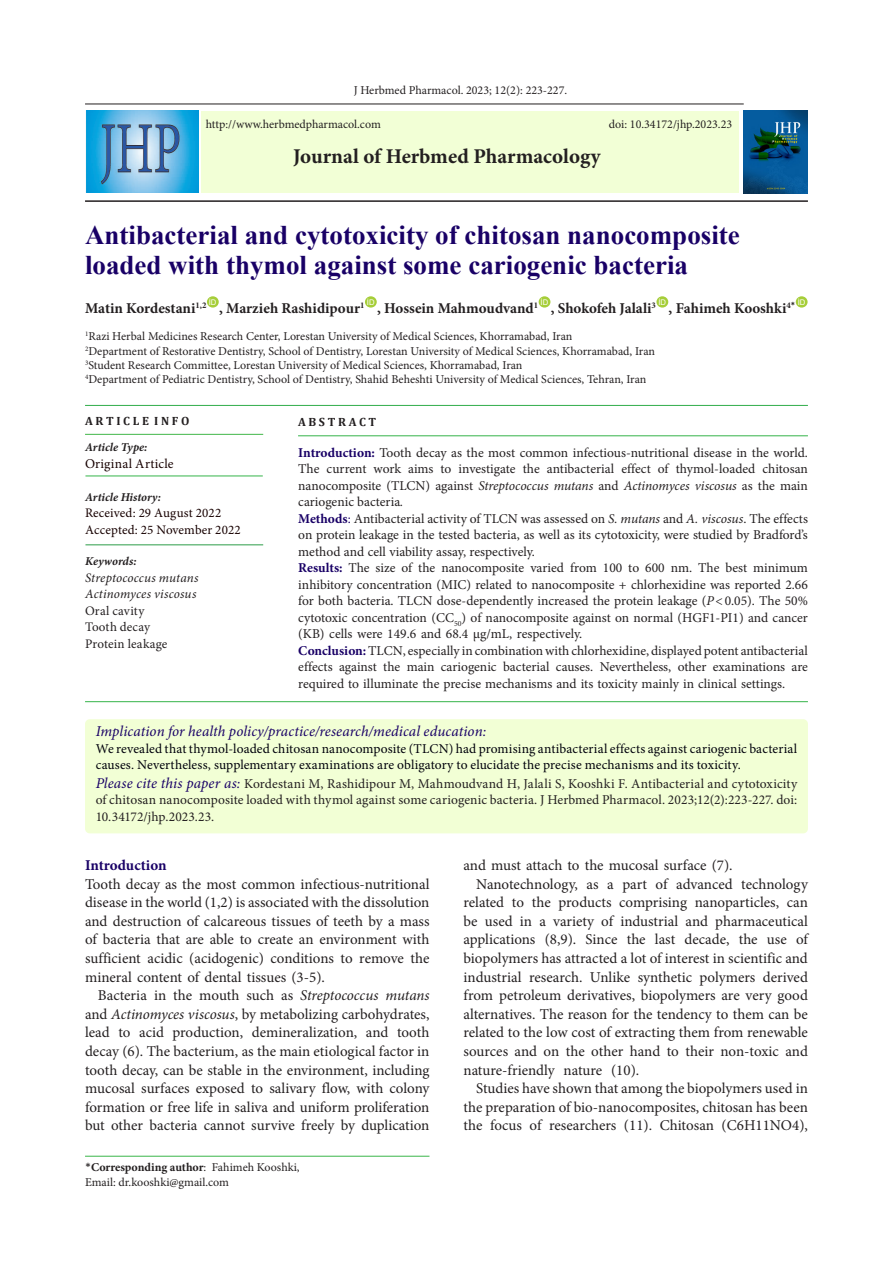
<style>
.page{position:relative;width:893px;height:1263px;background:#fff}
.page>*{position:absolute;margin:0;border:0;box-sizing:border-box;transform-origin:0 0}
.t1{font:700 27px/30px "Times New Roman";color:#190066}
.t2{font:700 21px "Minion Pro";color:#231f20}
.t3{font:15px/18.6px "Minion Pro";letter-spacing:-.005em;color:#231f20;text-align:justify}
.t4{font:700 15px "Minion Pro";color:#231f20}
.abstract{font:italic 15px "Minion Pro";letter-spacing:.005em;color:#190066}
.t5{font:700 15px "Minion Pro";letter-spacing:-.005em;color:#190066}
.abstract-2{font:13.5px/16.5px "Minion Pro";color:#231f20;text-align:justify}
.abstract-3{font:13.5px/16.5px "Minion Pro";letter-spacing:.01em;color:#00000b}
.t6{font:13.5px "Minion Pro";letter-spacing:.025em;color:#170000}
.t7{font:13.05px "Minion Pro";letter-spacing:.005em;color:#170000}
.t8{font:italic 13.05px "Minion Pro";letter-spacing:.01em;color:#231f20}
.t9{font:13.05px "Minion Pro";letter-spacing:.015em;color:#231f20}
.t10{font:12px "Minion Pro";color:#231f20}
.t11{font:700 12px "Minion Pro";color:#231f20}
.t12{font:italic 700 12px "Minion Pro";color:#231f20}
.t13{font:700 12px "Cambria";color:#231f20}
.t14{font:7.8px "Arial";color:#fff}
.s1{font-weight:700;color:#190066}
.s2{font-style:italic}
.s3{color:#190066}
.s4{font-style:italic;font-size:15px;color:#190066}
.s5{font-family:"Calibri";font-weight:400}
.s6{font-weight:400}
</style>
<div class="page">
<hr style="left:85px;top:104px;width:659px;height:1px;background:#231f20">
<hr style="left:85px;top:200px;width:723px;height:2px;background:#231f20">
<div style="left:201px;top:111px;width:538px;height:81px;background:#f2ffd6"></div>
<div style="left:207px;top:296px;width:12px;height:12px;background:#a6ce39;border-radius:50%"></div>
<div style="left:365px;top:296px;width:12px;height:12px;background:#a6ce39;border-radius:50%"></div>
<div style="left:539px;top:296px;width:11px;height:12px;background:#a6ce39;border-radius:50%"></div>
<div style="left:656px;top:296px;width:12px;height:12px;background:#a6ce39;border-radius:50%"></div>
<div style="left:796px;top:296px;width:12px;height:12px;background:#a6ce39;border-radius:50%"></div>
<hr style="left:85px;top:1156px;width:344px;height:1px;background:#3ab54a">
<div style="left:85px;top:719px;width:723px;height:114px;background:#f2ffd5;border-radius:5px"></div>
<hr style="left:298px;top:435px;width:510px;height:1px;background:#35b44a">
<hr style="left:85px;top:405px;width:723px;height:1px;background:#30ad4a">
<hr style="left:85px;top:701px;width:723px;height:1px;background:#35b44a">
<hr style="left:85px;top:434px;width:178px;height:1px;background:#42b649">
<hr style="left:85px;top:544px;width:178px;height:1px;background:#2c9c47">
<hr style="left:85px;top:476px;width:178px;height:1px;background:#35b44a">
<img style="left:744px;top:111px;width:64px;height:83px">
<img style="left:85px;top:111px;width:114px;height:81px">
<p class="t10" style="left:354px;top:82px;width:215px">J Herbmed Pharmacol. 2023; 12(2): 223-227.</p>
<p class="t10" style="left:206px;top:116px;width:177px">http://www.herbmedpharmacol.com</p>
<p class="t10" style="left:609px;top:116px;width:125px">doi: 10.34172/jhp.2023.23</p>
<p class="t2" style="left:293px;top:142px;width:309px">Journal of Herbmed Pharmacology</p>
<p class="t1" style="left:85px;top:219px;width:656px">Antibacterial and cytotoxicity of chitosan nanocomposite loaded with thymol against some cariogenic bacteria</p>
<p class="t4" style="left:85px;top:298px;width:123px">Matin Kordestani<sup>1,2</sup></p>
<p class="t14" style="left:209px;top:297px;width:9px">ID</p>
<p class="t14" style="left:367px;top:297px;width:9px">ID</p>
<p class="t14" style="left:541px;top:297px;width:9px">ID</p>
<p class="t14" style="left:658px;top:297px;width:9px">ID</p>
<p class="t4" style="left:669px;top:298px;width:128px">, Fahimeh Kooshki<sup>4</sup><sup>*</sup></p>
<p class="t14" style="left:798px;top:297px;width:9px">ID</p>
<p class="t4" style="left:219px;top:298px;width:147px">, Marzieh Rashidipour<sup>1</sup></p>
<p class="t4" style="left:377px;top:298px;width:163px">, Hossein Mahmoudvand<sup>1</sup></p>
<p class="t4" style="left:551px;top:298px;width:107px">, Shokofeh Jalali<sup>3</sup></p>
<p class="t10" style="left:85px;top:328px;width:489px"><sup>1</sup>Razi Herbal Medicines Research Center, Lorestan University of Medical Sciences, Khorramabad, Iran</p>
<p class="t10" style="left:85px;top:343px;width:571px"><sup>2</sup>Department of Restorative Dentistry, School of Dentistry, Lorestan University of Medical Sciences, Khorramabad, Iran</p>
<p class="t10" style="left:85px;top:357px;width:439px"><sup>3</sup>Student Research Committee, Lorestan University of Medical Sciences, Khorramabad, Iran</p>
<p class="t10" style="left:85px;top:372px;width:563px"><sup>4</sup>Department of Pediatric Dentistry, School of Dentistry, Shahid Beheshti University of Medical Sciences, Tehran, Iran</p>
<p class="t13" style="left:85px;top:413px;width:106px">A R T I C L E I N F O</p>
<p class="t12" style="left:85px;top:439px;width:64px">Article Type:</p>
<p class="t6" style="left:85px;top:454px;width:90px">Original Article</p>
<p class="t12" style="left:85px;top:488px;width:78px">Article History:</p>
<p class="t7" style="left:85px;top:504px;width:138px">Received: 29 August 2022</p>
<p class="t7" style="left:85px;top:521px;width:157px">Accepted: 25 November 2022</p>
<p class="t12" style="left:85px;top:553px;width:53px">Keywords:</p>
<p class="t8" style="left:85px;top:569px;width:115px">Streptococcus mutans</p>
<p class="t8" style="left:85px;top:585px;width:113px">Actinomyces viscosus</p>
<p class="t9" style="left:85px;top:602px;width:61px">Oral cavity</p>
<p class="t9" style="left:85px;top:618px;width:67px">Tooth decay</p>
<p class="t9" style="left:85px;top:635px;width:84px">Protein leakage</p>
<p class="t13" style="left:298px;top:413px;width:80px">A B S T R A C T</p>
<p class="abstract-2" style="left:298px;top:444px;width:511px"><span class="s1">Introduction:</span> Tooth decay as the most common infectious-nutritional disease in the world.<br>The current work aims to investigate the antibacterial effect of thymol-loaded chitosan nanocomposite (TLCN) against <span class="s2">Streptococcus mutans</span> and <span class="s2">Actinomyces viscosus</span> as the main cariogenic bacteria<span class="s2">.</span></p>
<p class="abstract-2" style="left:298px;top:510px;width:511px"><span class="s1">Methods</span><span class="s3">:</span> Antibacterial activity of TLCN was assessed on <span class="s2">S. mutans</span> and <span class="s2">A. viscosus</span>. The effects on protein leakage in the tested bacteria, as well as its cytotoxicity, were studied by Bradford’s method and cell viability assay, respectively.</p>
<p class="abstract-2" style="left:298px;top:560px;width:511px"><span class="s1">Results:</span> The size of the nanocomposite varied from 100 to 600 nm. The best minimum inhibitory concentration (MIC) related to nanocomposite + chlorhexidine was reported 2.66 for both bacteria. TLCN dose-dependently increased the protein leakage (<span class="s2">P</span>&lt;0.05). The 50% cytotoxic concentration (CC<sub>50</sub>) of nanocomposite against on normal (HGF1-PI1) and cancer (KB) cells were 149.6 and 68.4 μg/mL, respectively.</p>
<p class="abstract-2" style="left:298px;top:642px;width:511px"><span class="s1">Conclusion:</span> TLCN, especially in combination with chlorhexidine, displayed potent antibacterial effects against the main cariogenic bacterial causes. Nevertheless, other examinations are required to illuminate the precise mechanisms and its toxicity mainly in clinical settings.</p>
<p class="abstract" style="left:96px;top:721px;width:392px">Implication for health policy/practice/research/medical education:</p>
<p class="abstract-3" style="left:96px;top:740px;width:703px">We revealed that thymol-loaded chitosan nanocomposite (TLCN) had promising antibacterial effects against cariogenic bacterial causes. Nevertheless, supplementary examinations are obligatory to elucidate the precise mechanisms and its toxicity.</p>
<p class="abstract-2" style="left:96px;top:775px;width:703px"><span class="s4">Please cite this paper as:</span> Kordestani M, Rashidipour M, Mahmoudvand H, Jalali S, Kooshki F. Antibacterial and cytotoxicity of chitosan nanocomposite loaded with thymol against some cariogenic bacteria. J Herbmed Pharmacol. 2023;12(2):223-227. doi:<br>10.34172/jhp.2023.23.</p>
<p class="t5" style="left:85px;top:854px;width:83px">Introduction</p>
<p class="t3" style="left:85px;top:874px;width:346px">Tooth decay as the most common infectious-nutritional disease in the world (1,2) is associated with the dissolution and destruction of calcareous tissues of teeth by a mass of bacteria that are able to create an environment with sufficient acidic (acidogenic) conditions to remove the mineral content of dental tissues (3-5).</p>
<p class="t3" style="left:85px;top:986px;width:346px;text-indent:13px">Bacteria in the mouth such as <span class="s2">Streptococcus mutans </span>and <span class="s2">Actinomyces viscosus</span>, by metabolizing carbohydrates, lead to acid production, demineralization, and tooth decay (6). The bacterium, as the main etiological factor in tooth decay, can be stable in the environment, including mucosal surfaces exposed to salivary flow, with colony formation or free life in saliva and uniform proliferation but other bacteria cannot survive freely by duplication</p>
<p class="t11" style="left:85px;top:1159px;width:216px"><span class="s5">*</span>Corresponding author<span class="s6">: Fahimeh Kooshki,</span></p>
<p class="t10" style="left:85px;top:1174px;width:146px">Email: dr.kooshki@gmail.com</p>
<p class="t3" style="left:463px;top:856px;width:271px">and must attach to the mucosal surface (7).</p>
<p class="t3" style="left:463px;top:874px;width:346px;text-indent:13px">Nanotechnology, as a part of advanced technology related to the products comprising nanoparticles, can be used in a variety of industrial and pharmaceutical applications (8,9). Since the last decade, the use of biopolymers has attracted a lot of interest in scientific and industrial research. Unlike synthetic polymers derived from petroleum derivatives, biopolymers are very good alternatives. The reason for the tendency to them can be related to the low cost of extracting them from renewable sources and on the other hand to their non-toxic and nature-friendly nature (10).</p>
<p class="t3" style="left:463px;top:1079px;width:346px;text-indent:13px">Studies have shown that among the biopolymers used in the preparation of bio-nanocomposites, chitosan has been the focus of researchers (11). Chitosan (C6H11NO4),</p>
</div>
